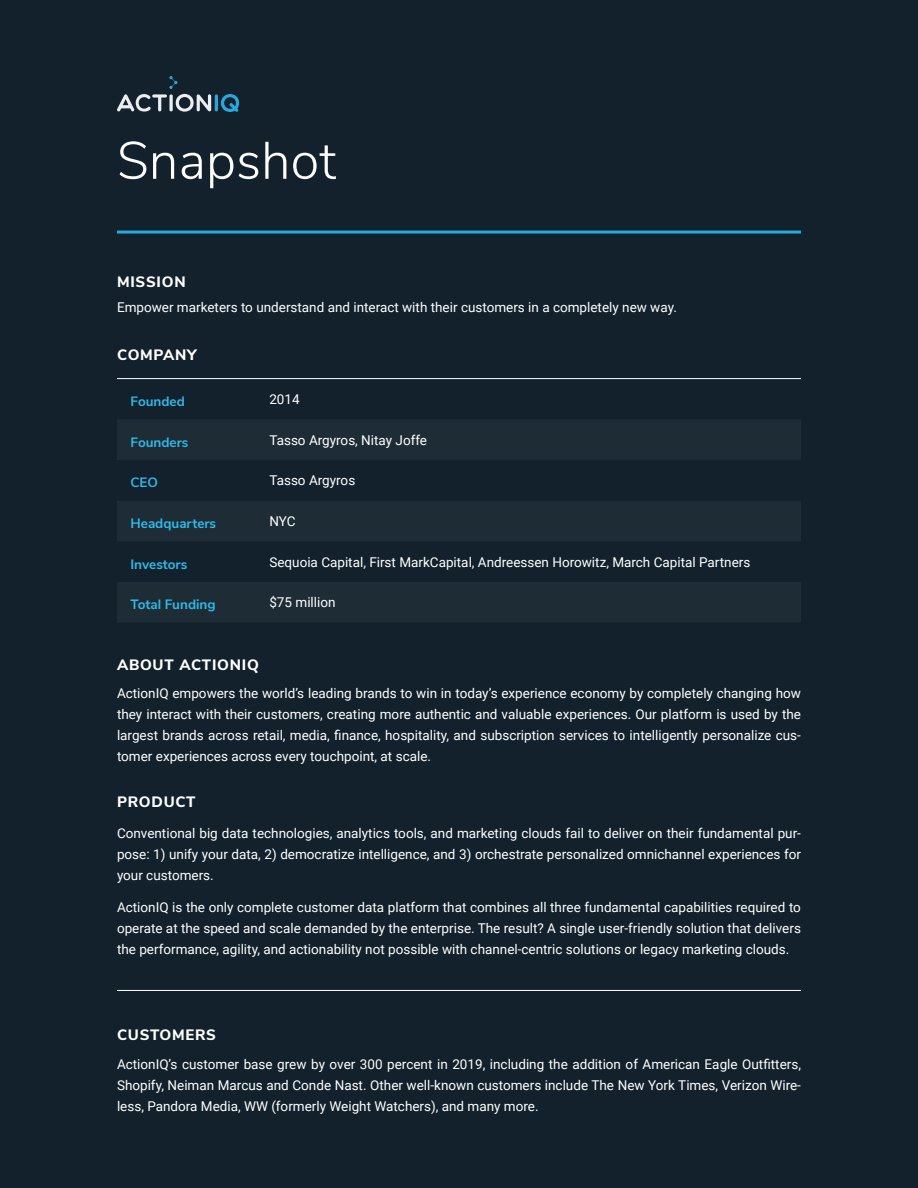
<style>
.page{position:relative;width:918px;height:1188px;background:#12212b}
.page>*{position:absolute;margin:0;border:0;box-sizing:border-box;transform-origin:0 0}
.t1{font:300 52.5px "Nunito Sans";color:#fff}
.t2{font:800 15px "Nunito Sans";letter-spacing:.05em;color:#fff}
.t3{font:13.5px/21px "Roboto";color:#fff;text-align:justify}
.t4{font:700 13.5px "Nunito Sans";color:#2ebaea}
</style>
<div class="page">
<svg style="left:117px;top:419px;width:684px;height:204px;background:#192731"></svg>
<hr style="left:117px;top:378px;width:684px;height:1px;background:#fff">
<hr style="left:117px;top:231px;width:684px;height:3px;background:#2aa9e0">
<hr style="left:117px;top:990px;width:684px;height:1px;background:#fff">
<svg style="left:117px;top:76px;width:122px;height:37px;background:#334652"></svg>
<h1 class="t1" style="left:117px;top:122px;width:221px">Snapshot</h1>
<p class="t2" style="left:117px;top:271px;width:70px">MISSION</p>
<p class="t3" style="left:117px;top:297px;width:561px">Empower marketers to understand and interact with their customers in a completely new way.</p>
<p class="t2" style="left:117px;top:344px;width:81px">COMPANY</p>
<p class="t4" style="left:130px;top:391px;width:56px">Founded</p>
<p class="t3" style="left:269px;top:388px;width:32px">2014</p>
<p class="t4" style="left:130px;top:432px;width:59px">Founders</p>
<p class="t3" style="left:269px;top:429px;width:159px">Tasso Argyros, Nitay Joffe</p>
<p class="t4" style="left:130px;top:473px;width:29px">CEO</p>
<p class="t3" style="left:269px;top:470px;width:87px">Tasso Argyros</p>
<p class="t4" style="left:130px;top:513px;width:87px">Headquarters</p>
<p class="t3" style="left:269px;top:510px;width:28px">NYC</p>
<p class="t4" style="left:130px;top:554px;width:58px">Investors</p>
<p class="t3" style="left:269px;top:551px;width:482px">Sequoia Capital, First MarkCapital, Andreessen Horowitz, March Capital Partners</p>
<p class="t4" style="left:130px;top:595px;width:87px">Total Funding</p>
<p class="t3" style="left:269px;top:592px;width:68px">$75 million</p>
<p class="t2" style="left:117px;top:654px;width:143px">ABOUT ACTIONIQ</p>
<p class="t3" style="left:117px;top:683px;width:686px">ActionIQ empowers the world’s leading brands to win in today’s experience economy by completely changing how they interact with their customers, creating more authentic and valuable experiences. Our platform is used by the largest brands across retail, media, finance, hospitality, and subscription services to intelligently personalize cus&shy;tomer experiences across every touchpoint, at scale.</p>
<p class="t2" style="left:117px;top:791px;width:80px">PRODUCT</p>
<p class="t3" style="left:117px;top:823px;width:686px">Conventional big data technologies, analytics tools, and marketing clouds fail to deliver on their fundamental pur&shy;pose: 1) unify your data, 2) democratize intelligence, and 3) orchestrate personalized omnichannel experiences for your customers.</p>
<p class="t3" style="left:117px;top:896px;width:686px">ActionIQ is the only complete customer data platform that combines all three fundamental capabilities required to operate at the speed and scale demanded by the enterprise. The result? A single user-friendly solution that delivers the performance, agility, and actionability not possible with channel-centric solutions or legacy marketing clouds.</p>
<p class="t2" style="left:117px;top:1024px;width:101px">CUSTOMERS</p>
<p class="t3" style="left:117px;top:1053px;width:686px">ActionIQ’s customer base grew by over 300 percent in 2019, including the addition of American Eagle Outfitters, Shopify, Neiman Marcus and Conde Nast. Other well-known customers include The New York Times, Verizon Wire&shy;less, Pandora Media, WW (formerly Weight Watchers), and many more.</p>
</div>
